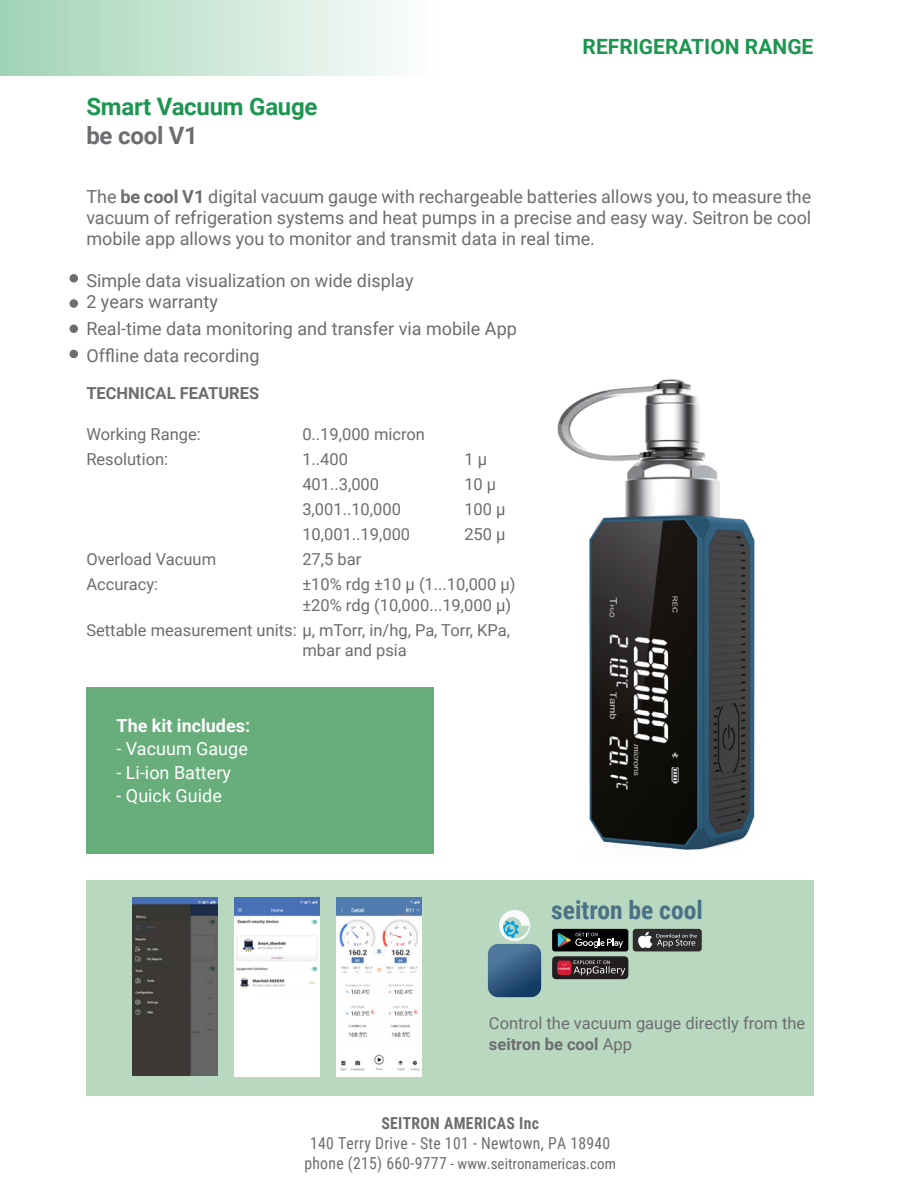
<style>
.page{position:relative;width:918px;height:1188px;background:#fff}
.page>*{position:absolute;margin:0;border:0;box-sizing:border-box;transform-origin:0 0}
.t1{font:700 25.5px "Roboto Condensed";color:#4b7186}
.t2{font:700 24px "Roboto";letter-spacing:-.01em;color:#1d9651}
.t3{font:700 24px "Roboto";letter-spacing:-.01em;color:#6c6d70}
.t4{font:700 21px "Roboto";color:#1d9651}
.t5{font:18px/21px "Roboto";color:#6c6d70;text-align:justify}
.t6{font:18px "Roboto";color:#fff}
.t7{font:700 18px "Roboto";color:#fff}
.t8{font:16.5px/21px "Roboto";color:#6c6d70}
.t9{font:16.5px "Roboto Condensed";letter-spacing:.02em;color:#6c6d70;scale:.95 1}
.t10{font:700 16.5px "Roboto Condensed";letter-spacing:.02em;color:#6c6d70;scale:.95 1}
.t11{font:700 16.5px "Roboto";color:#6c6d70}
.t12{font:15px "Roboto Condensed";color:#6c6d70}
.s1{font-weight:700}
.s2{font-size:16.5px}
</style>
<div class="page">
<div style="left:70px;top:274px;width:8px;height:9px;background:#6c6d70;border-radius:50%"></div>
<div style="left:70px;top:299px;width:8px;height:9px;background:#6c6d70;border-radius:50%"></div>
<div style="left:70px;top:324px;width:8px;height:9px;background:#6c6d70;border-radius:50%"></div>
<div style="left:70px;top:350px;width:8px;height:8px;background:#6c6d70;border-radius:50%"></div>
<div style="left:86px;top:880px;width:727px;height:216px;background:#b9d8c0"></div>
<div style="left:86px;top:688px;width:348px;height:166px;background:#67ae7b"></div>
<svg style="left:488px;top:910px;width:53px;height:87px"></svg>
<svg style="left:552px;top:929px;width:150px;height:50px"></svg>
<img style="left:337px;top:897px;width:84px;height:179px">
<img style="left:133px;top:898px;width:84px;height:178px">
<img style="left:235px;top:897px;width:84px;height:179px">
<img style="left:557px;top:379px;width:198px;height:471px">
<svg style="left:0;top:0;width:390px;height:76px;background:#c9e6d5"></svg>
<p class="t2" style="left:86px;top:90px;width:233px">Smart Vacuum Gauge</p>
<p class="t3" style="left:86px;top:119px;width:113px">be cool V1</p>
<p class="t4" style="left:583px;top:31px;width:232px">REFRIGERATION RANGE</p>
<p class="t5" style="left:86px;top:185px;width:726px">The <span class="s1">be cool V1</span> digital vacuum gauge with rechargeable batteries allows you, to measure the vacuum of refrigeration systems and heat pumps in a precise and easy way. Seitron be cool mobile app allows you to monitor and transmit data in real time.</p>
<p class="t5" style="left:86px;top:269px;width:329px">Simple data visualization on wide display</p>
<p class="t5" style="left:86px;top:290px;width:133px">2 years warranty</p>
<p class="t5" style="left:86px;top:317px;width:432px">Real-time data monitoring and transfer via mobile App</p>
<p class="t5" style="left:86px;top:344px;width:175px">Offline data recording</p>
<p class="t11" style="left:86px;top:381px;width:174px">TECHNICAL FEATURES</p>
<p class="t8" style="left:86px;top:423px;width:116px">Working Range:</p>
<p class="t8" style="left:302px;top:423px;width:124px">0..19,000 micron</p>
<p class="t8" style="left:86px;top:448px;width:83px">Resolution:</p>
<p class="t8" style="left:302px;top:448px;width:47px">1..400</p>
<p class="t8" style="left:464px;top:448px;width:24px">1 µ</p>
<p class="t8" style="left:302px;top:473px;width:78px">401..3,000</p>
<p class="t8" style="left:464px;top:473px;width:33px">10 µ</p>
<p class="t8" style="left:302px;top:498px;width:100px">3,001..10,000</p>
<p class="t8" style="left:464px;top:498px;width:43px">100 µ</p>
<p class="t8" style="left:302px;top:523px;width:109px">10,001..19,000</p>
<p class="t8" style="left:464px;top:523px;width:43px">250 µ</p>
<p class="t8" style="left:86px;top:548px;width:131px">Overload Vacuum</p>
<p class="t8" style="left:302px;top:548px;width:60px">27,5 bar</p>
<p class="t8" style="left:86px;top:573px;width:73px">Accuracy:</p>
<p class="t8" style="left:302px;top:573px;width:215px">±10% rdg ±10 µ (1...10,000 µ)</p>
<p class="t8" style="left:302px;top:594px;width:210px">±20% rdg (10,000...19,000 µ)</p>
<p class="t8" style="left:86px;top:619px;width:425px">Settable measurement units: µ, mTorr, in/hg, Pa, Torr, KPa,</p>
<p class="t8" style="left:302px;top:639px;width:106px">mbar and psia</p>
<p class="t7" style="left:117px;top:713px;width:135px">The kit includes:</p>
<p class="t6" style="left:117px;top:736px;width:133px">- Vacuum Gauge</p>
<p class="t6" style="left:117px;top:760px;width:116px">- Li-ion Battery</p>
<p class="t6" style="left:117px;top:783px;width:107px">- Quick Guide</p>
<h1 class="t1" style="left:551px;top:892px;width:153px">seitron be cool</h1>
<p class="t8" style="left:489px;top:1012px;width:318px">Control the vacuum gauge directly from the <span class="s1">seitron be cool</span> App</p>
<p class="t10" style="left:381px;top:1112px;width:167px">SEITRON AMERICAS Inc</p>
<p class="t9" style="left:310px;top:1131px;width:318px">140 Terry Drive - Ste 101 - Newtown, PA 18940</p>
<p class="t12" style="left:304px;top:1153px;width:313px"><span class="s2">phone (215) 660-9777</span> - www.seitronamericas.com</p>
</div>
